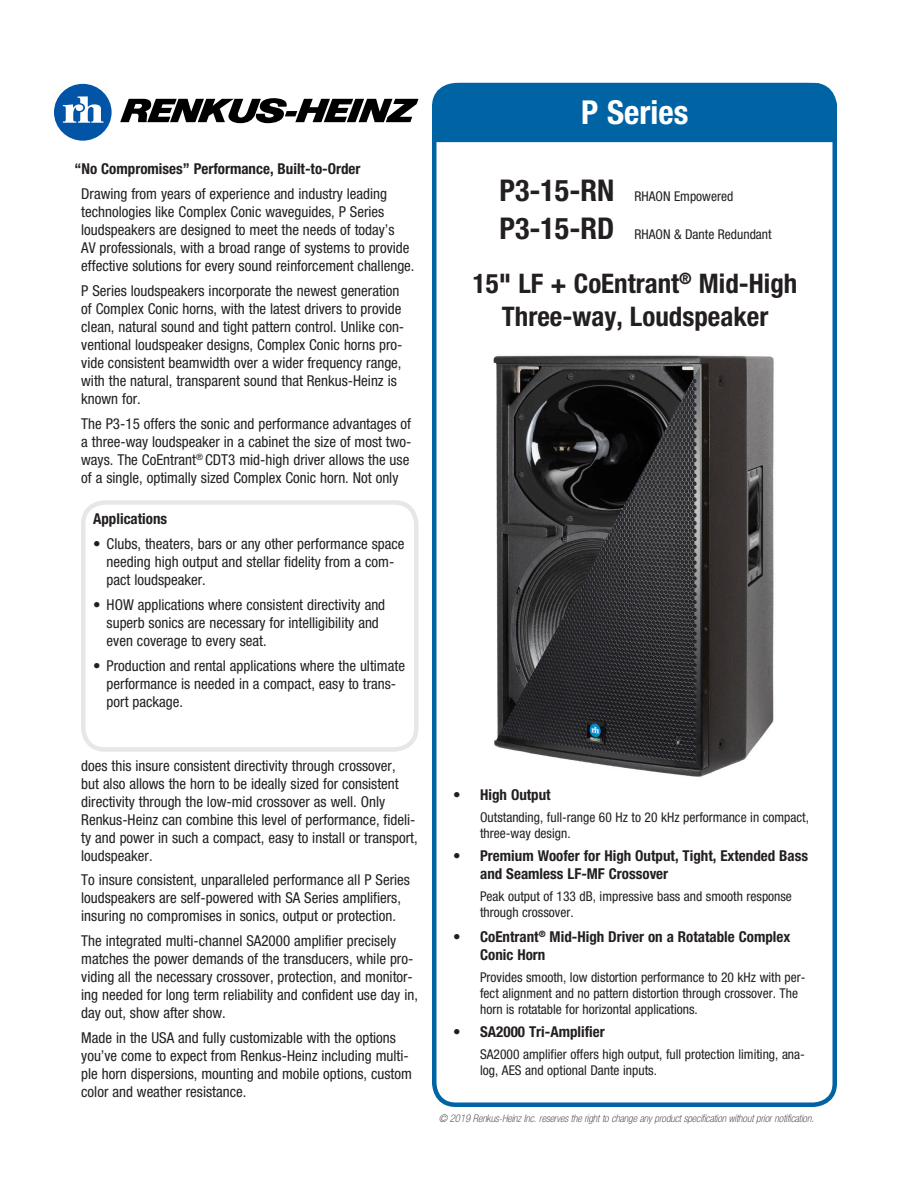
<style>
.page{position:relative;width:918px;height:1188px;background:#fff}
.page>*{position:absolute;margin:0;border:0;box-sizing:border-box;transform-origin:0 0}
.t1{font:700 condensed 33px "Helvetica Neue LT Std";color:#fff}
.t2{font:700 condensed 30px "Helvetica Neue LT Std";color:#231f20}
.t3{font:700 condensed 27px/32.4px "Helvetica Neue LT Std";color:#231f20;text-align:center}
.t4{font:condensed 15px/18px "Helvetica Neue LT Std";color:#231f20}
.t5{font:700 condensed 15px/18px "Helvetica Neue LT Std";color:#231f20}
.t6{font:condensed 13.5px/16.2px "Helvetica Neue LT Std";color:#231f20}
.t7{font:italic 100 condensed 10.5px "Helvetica Neue LT Std";color:#231f20}
</style>
<div class="page">
<div style="left:432px;top:83px;width:405px;height:1024px;border:4px solid #0063a4;border-radius:22px"></div>
<div style="left:432px;top:83px;width:405px;height:59px;background:#0063a4"></div>
<svg style="left:120px;top:98px;width:298px;height:25px"></svg>
<svg style="left:54px;top:84px;width:58px;height:57px"></svg>
<div style="left:81px;top:500px;width:338px;height:252px;border:4px solid #e6e7e9;border-radius:22px"></div>
<img style="left:493px;top:355px;width:281px;height:422px">
<p class="t5" style="left:75px;top:160px;width:288px">“No Compromises” Performance, Built-to-Order</p>
<p class="t4" style="left:81px;top:185px;width:335px">Drawing from years of experience and industry leading technologies like Complex Conic waveguides, P Series loudspeakers are designed to meet the needs of today’s<br>AV professionals, with a broad range of systems to provide effective solutions for every sound reinforcement challenge.</p>
<p class="t4" style="left:81px;top:281px;width:324px">P Series loudspeakers incorporate the newest generation of Complex Conic horns, with the latest drivers to provide clean, natural sound and tight pattern control. Unlike con&shy;ventional loudspeaker designs, Complex Conic horns pro&shy;vide consistent beamwidth over a wider frequency range, with the natural, transparent sound that Renkus-Heinz is known for.</p>
<p class="t4" style="left:81px;top:414px;width:332px">The P3-15 offers the sonic and performance advantages of a three-way loudspeaker in a cabinet the size of most two&shy;ways. The CoEntrant<sup>®</sup> CDT3 mid-high driver allows the use of a single, optimally sized Complex Conic horn. Not only</p>
<p class="t5" style="left:93px;top:510px;width:76px">Applications</p>
<p class="t4" style="left:107px;top:535px;width:299px;text-indent:-14px">• Clubs, theaters, bars or any other performance space needing high output and stellar fidelity from a com&shy;pact loudspeaker.</p>
<p class="t4" style="left:107px;top:596px;width:280px;text-indent:-14px">• HOW applications where consistent directivity and superb sonics are necessary for intelligibility and even coverage to every seat.</p>
<p class="t4" style="left:107px;top:656px;width:300px;text-indent:-14px">• Production and rental applications where the ultimate performance is needed in a compact, easy to trans&shy;port package.</p>
<p class="t4" style="left:81px;top:756px;width:338px">does this insure consistent directivity through crossover,<br>but also allows the horn to be ideally sized for consistent directivity through the low-mid crossover as well. Only Renkus-Heinz can combine this level of performance, fideli&shy;ty and power in such a compact, easy to install or transport, loudspeaker.</p>
<p class="t4" style="left:81px;top:871px;width:330px">To insure consistent, unparalleled performance all P Series loudspeakers are self-powered with SA Series amplifiers, insuring no compromises in sonics, output or protection.</p>
<p class="t4" style="left:81px;top:932px;width:338px">The integrated multi-channel SA2000 amplifier precisely matches the power demands of the transducers, while pro&shy;viding all the necessary crossover, protection, and monitor&shy;ing needed for long term reliability and confident use day in, day out, show after show.</p>
<p class="t4" style="left:81px;top:1028px;width:332px">Made in the USA and fully customizable with the options you’ve come to expect from Renkus-Heinz including multi&shy;ple horn dispersions, mounting and mobile options, custom color and weather resistance.</p>
<p class="t1" style="left:581px;top:92px;width:109px">P Series</p>
<p class="t2" style="left:500px;top:173px;width:116px">P3-15-RN</p>
<p class="t2" style="left:500px;top:210px;width:116px">P3-15-RD</p>
<p class="t6" style="left:634px;top:188px;width:100px">RHAON Empowered</p>
<p class="t6" style="left:634px;top:226px;width:139px">RHAON &amp; Dante Redundant</p>
<p class="t3" style="left:473px;top:267px;width:326px">15" LF + CoEntrant<sup>®</sup> Mid-High<br>Three-way, Loudspeaker</p>
<p class="t5" style="left:453px;top:786px;width:99px">• High Output</p>
<p class="t6" style="left:480px;top:809px;width:330px">Outstanding, full-range 60 Hz to 20 kHz performance in compact, three-way design.</p>
<p class="t5" style="left:480px;top:847px;width:330px;text-indent:-27px">• Premium Woofer for High Output, Tight, Extended Bass and Seamless LF-MF Crossover</p>
<p class="t6" style="left:480px;top:888px;width:313px">Peak output of 133 dB, impressive bass and smooth response through crossover.</p>
<p class="t5" style="left:480px;top:927px;width:312px;text-indent:-27px">• CoEntrant<sup>®</sup> Mid-High Driver on a Rotatable Complex<br>Conic Horn</p>
<p class="t6" style="left:480px;top:969px;width:327px">Provides smooth, low distortion performance to 20 kHz with per&shy;fect alignment and no pattern distortion through crossover. The horn is rotatable for horizontal applications.</p>
<p class="t5" style="left:453px;top:1023px;width:153px">• SA2000 Tri-Amplifier</p>
<p class="t6" style="left:480px;top:1046px;width:326px">SA2000 amplifier offers high output, full protection limiting, ana&shy;log, AES and optional Dante inputs.</p>
<p class="t7" style="left:439px;top:1112px;width:377px">© 2019 Renkus-Heinz Inc. reserves the right to change any product specification without prior notification.</p>
</div>
